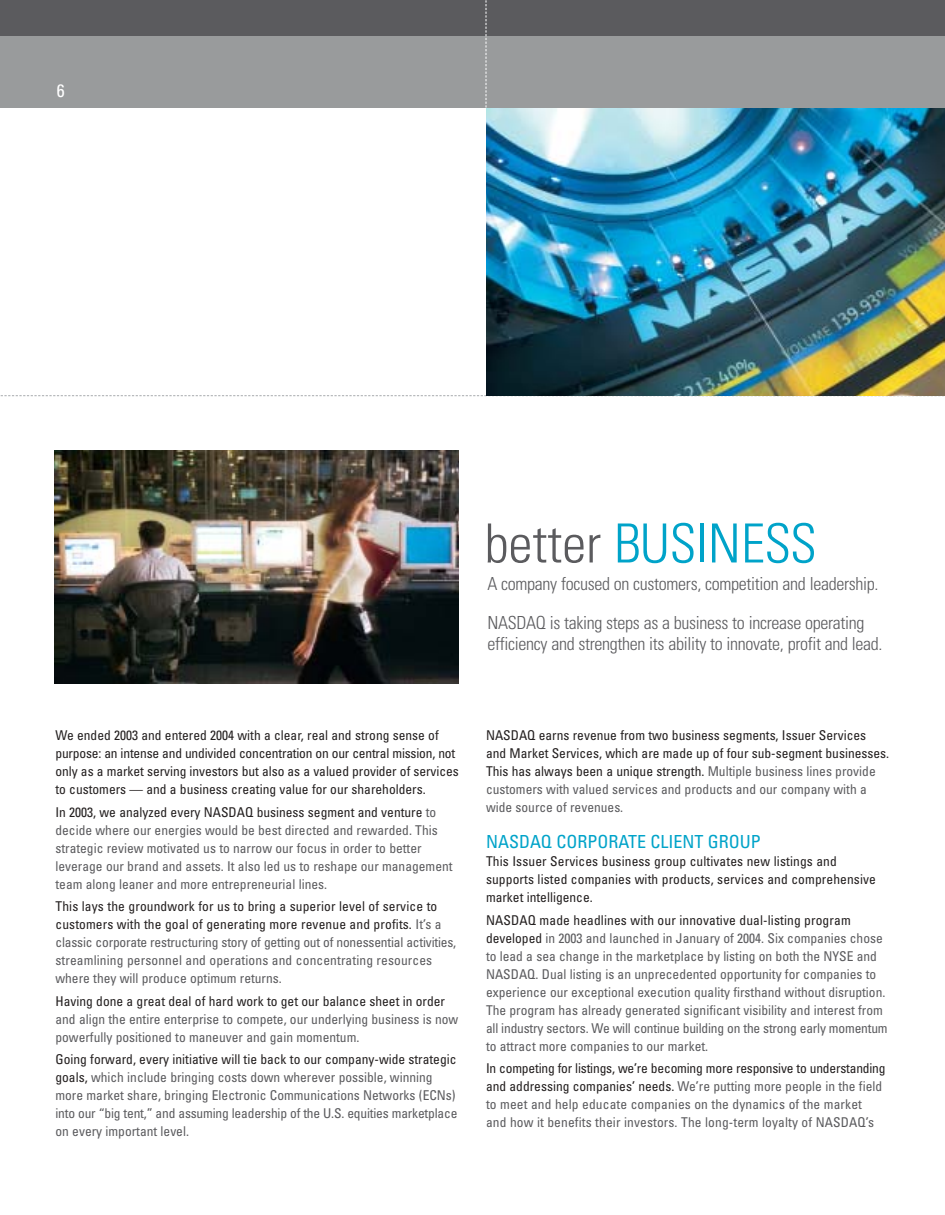
<style>
.page{position:relative;width:945px;height:1215px;background:#fff}
.page>*{position:absolute;margin:0;border:0;box-sizing:border-box;transform-origin:0 0}
.t1{font:300 condensed 54px "Univers";color:#00a3c9}
.t2{font:300 condensed 18px/39px "Univers";letter-spacing:-.02em;color:#5b5b5e}
.t3{font:condensed 18px "Univers";color:#00a3c9}
.t4{font:condensed 18px "Univers";color:#fff}
.t5{font:condensed 13.5px/18px "Univers";color:#5b5b5e}
.t6{font:condensed 13.5px/18px "Univers";color:#231f1f}
.s1{color:#5b5b5e}
.s2{color:#231f1f}
</style>
<div class="page">
<svg style="left:0;top:395px;width:486px;height:1px"></svg>
<img style="left:486px;top:108px;width:459px;height:288px">
<div style="left:0;top:0;width:945px;height:36px;background:#5b5b5e"></div>
<div style="left:0;top:36px;width:945px;height:72px;background:#999b9c"></div>
<img style="left:54px;top:450px;width:405px;height:234px">
<svg style="left:486px;top:0;width:1px;height:108px"></svg>
<h2 class="t4" style="left:57px;top:84px;width:9px">6</h2>
<h1 class="t1" style="left:484px;top:523px;width:334px"><span class="s1">better</span> BUSINESS</h1>
<h2 class="t2" style="left:488px;top:566px;width:392px">A company focused on customers, competition and leadership.<br>NASDAQ is taking steps as a business to increase operating</h2>
<h2 class="t2" style="left:488px;top:626px;width:397px">efficiency and strengthen its ability to innovate, profit and lead.</h2>
<p class="t6" style="left:56px;top:728px;width:405px">We ended 2003 and entered 2004 with a clear, real and strong sense of purpose: an intense and undivided concentration on our central mission, not only as a market serving investors but also as a valued provider of services to customers — and a business creating value for our shareholders.</p>
<p class="t5" style="left:56px;top:804px;width:399px"><span class="s2">In 2003, we analyzed every NASDAQ business segment and venture</span> to decide where our energies would be best directed and rewarded. This strategic review motivated us to narrow our focus in order to better leverage our brand and assets. It also led us to reshape our management team along leaner and more entrepreneurial lines.</p>
<p class="t5" style="left:56px;top:899px;width:402px"><span class="s2">This lays the groundwork for us to bring a superior level of service to customers with the goal of generating more revenue and profits.</span> It’s a classic corporate restructuring story of getting out of nonessential activities, streamlining personnel and operations and concentrating resources where they will produce optimum returns.</p>
<p class="t6" style="left:56px;top:993px;width:391px">Having done a great deal of hard work to get our balance sheet in order</p>
<p class="t5" style="left:56px;top:1011px;width:404px">and align the entire enterprise to compete, our underlying business is now powerfully positioned to maneuver and gain momentum.</p>
<p class="t5" style="left:56px;top:1052px;width:403px"><span class="s2">Going forward, every initiative will tie back to our company-wide strategic goals,</span> which include bringing costs down wherever possible, winning more market share, bringing Electronic Communications Networks (ECNs) into our “big tent,” and assuming leadership of the U.S. equities marketplace on every important level.</p>
<p class="t6" style="left:486px;top:728px;width:405px">NASDAQ earns revenue from two business segments, Issuer Services and Market Services, which are made up of four sub-segment businesses.<br>This has always been a unique strength. <span class="s1">Multiple business lines provide customers with valued services and products and our company with a wide source of revenues.</span></p>
<h2 class="t3" style="left:486px;top:835px;width:276px">NASDAQ CORPORATE CLIENT GROUP</h2>
<p class="t6" style="left:486px;top:854px;width:392px">This Issuer Services business group cultivates new listings and supports listed companies with products, services and comprehensive market intelligence.</p>
<p class="t5" style="left:486px;top:912px;width:403px"><span class="s2">NASDAQ made headlines with our innovative dual-listing program developed</span> in 2003 and launched in January of 2004. Six companies chose to lead a sea change in the marketplace by listing on both the NYSE and NASDAQ. Dual listing is an unprecedented opportunity for companies to experience our exceptional execution quality firsthand without disruption.<br>The program has already generated significant visibility and interest from all industry sectors. We will continue building on the strong early momentum to attract more companies to our market.</p>
<p class="t5" style="left:486px;top:1061px;width:401px"><span class="s2">In competing for listings, we’re becoming more responsive to understanding and addressing companies’ needs.</span> We’re putting more people in the field to meet and help educate companies on the dynamics of the market and how it benefits their investors. The long-term loyalty of NASDAQ’s</p>
</div>
